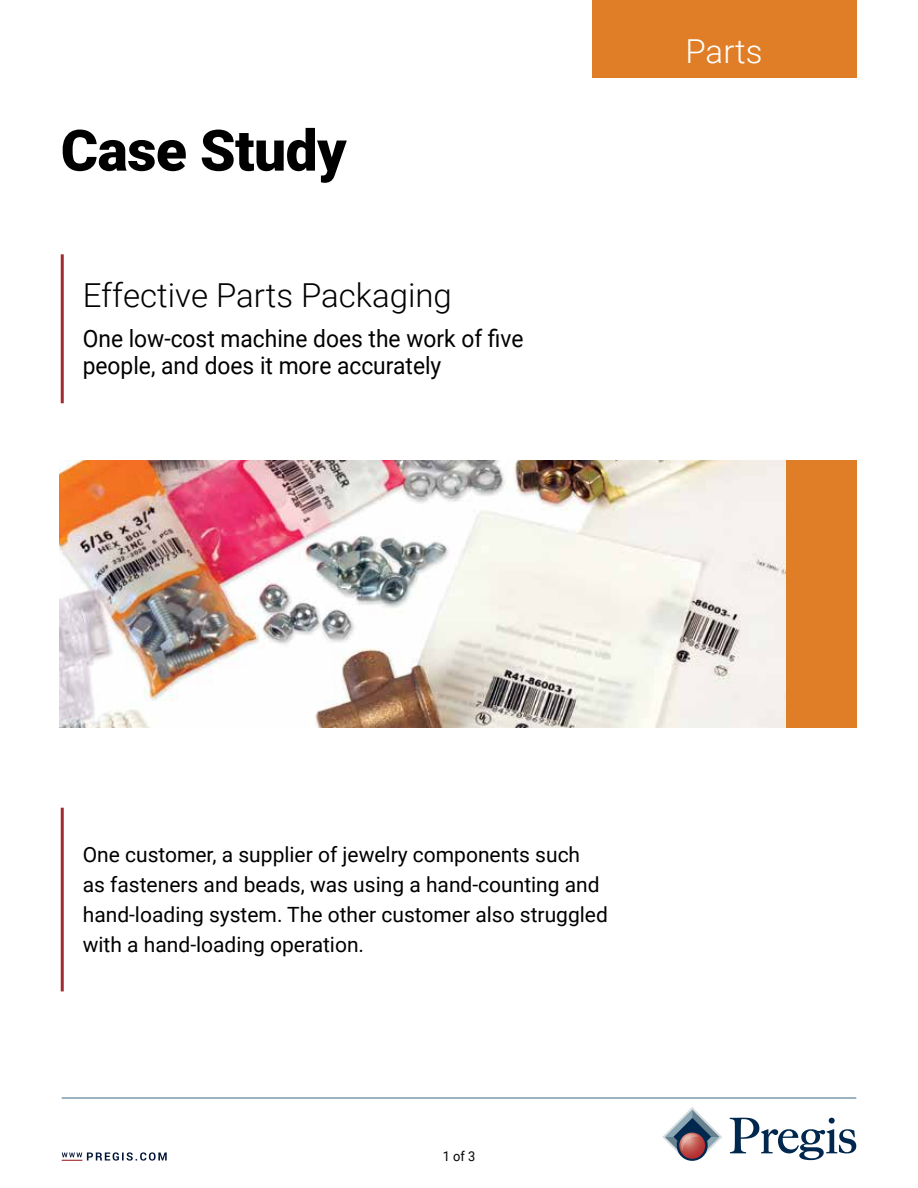
<style>
.page{position:relative;width:918px;height:1188px;background:#fff}
.page>*{position:absolute;margin:0;border:0;box-sizing:border-box;transform-origin:0 0}
.t1{font:900 57px "Roboto";letter-spacing:-.01em;color:#000}
.t2{font:300 33px "Roboto";color:#000}
.t3{font:300 33px "Roboto";color:#fff}
.t4{font:24px/27px "Roboto";color:#000;scale:.95 1}
.t5{font:21px/30px "Roboto";color:#000}
.t6{font:13.5px "Roboto";color:#000;scale:.95 1}
</style>
<div class="page">
<svg style="left:62px;top:1152px;width:105px;height:9px"></svg>
<svg style="left:730px;top:1118px;width:126px;height:42px"></svg>
<svg style="left:662px;top:1107px;width:60px;height:54px"></svg>
<hr style="left:62px;top:1097px;width:794px;height:2px;background:#7c99ad">
<img style="left:59px;top:460px;width:727px;height:268px">
<div style="left:786px;top:460px;width:70px;height:268px;background:#e07e27"></div>
<div style="left:592px;top:0;width:264px;height:78px;background:#e07e27"></div>
<hr style="left:61px;top:254px;width:3px;height:149px;background:#a12b2f">
<hr style="left:61px;top:808px;width:3px;height:183px;background:#a12b2f">
<h1 class="t1" style="left:61px;top:110px;width:287px">Case Study</h1>
<h2 class="t2" style="left:83px;top:272px;width:371px">Effective Parts Packaging</h2>
<p class="t4" style="left:83px;top:324px;width:466px">One low-cost machine does the work of five people, and does it more accurately</p>
<h2 class="t3" style="left:686px;top:28px;width:79px">Parts</h2>
<p class="t5" style="left:83px;top:839px;width:527px">One customer, a supplier of jewelry components such<br>as fasteners and beads, was using a hand-counting and hand-loading system. The other customer also struggled with a hand-loading operation.</p>
<p class="t6" style="left:443px;top:1147px;width:36px">1 of 3</p>
</div>
